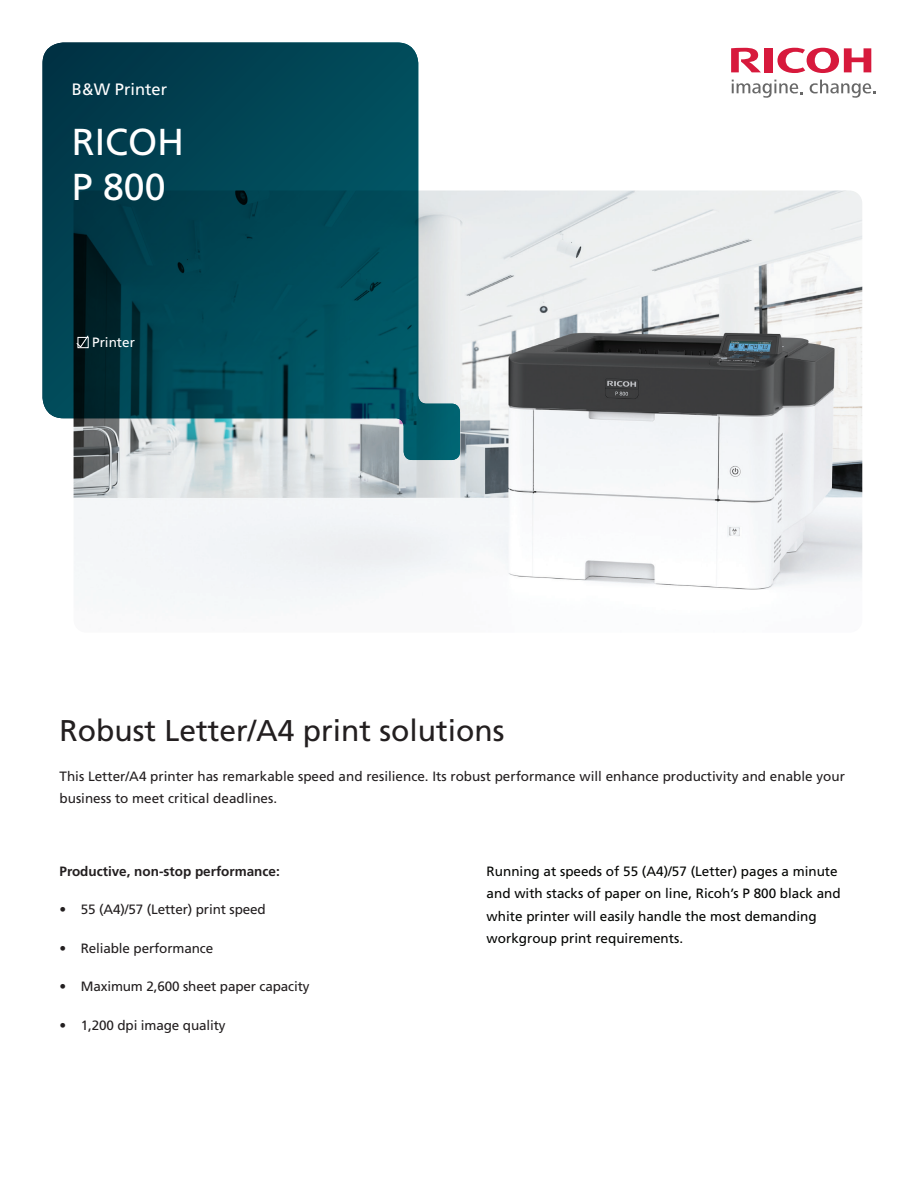
<style>
.page{position:relative;width:918px;height:1188px;background:#fff}
.page>*{position:absolute;margin:0;border:0;box-sizing:border-box;transform-origin:0 0}
.Balloon_-_Large{font:37.5px "Frutiger LT Std";color:#fff}
.t1{font:30px "Frutiger LT Std";color:#231f20}
.Balloon_-_Medium{font:16.5px "Frutiger LT Std";color:#fff}
.Body{font:13.5px/22.5px "Frutiger LT Std";color:#040503}
.Body-2{font:13.5px/22.5px "Frutiger LT Std";color:#231f20}
.Bullets{font:13.5px "Frutiger LT Std";letter-spacing:-.01em;color:#231f20}
.Body-3{font:700 13.5px "Frutiger LT Std";color:#231f20}
.Balloon_-_Small{font:13.5px "Frutiger LT Std";color:#fff}
</style>
<div class="page">
<img style="left:74px;top:191px;width:788px;height:420px">
<svg style="left:43px;top:43px;width:417px;height:417px;background:#265f6b"></svg>
<svg style="left:76px;top:335px;width:13px;height:14px"></svg>
<div style="left:78px;top:337px;width:10px;height:11px;border:1px solid #fff"></div>
<svg style="left:777px;top:48px;width:94px;height:25px"></svg>
<div style="left:765px;top:48px;width:8px;height:24px;background:#d7193c"></div>
<svg style="left:731px;top:48px;width:30px;height:24px"></svg>
<svg style="left:732px;top:80px;width:71px;height:18px"></svg>
<svg style="left:810px;top:80px;width:66px;height:18px"></svg>
<p class="Balloon_-_Medium" style="left:72px;top:80px;width:97px">B&amp;W Printer</p>
<p class="Balloon_-_Large" style="left:72px;top:120px;width:114px">RICOH</p>
<p class="Balloon_-_Large" style="left:72px;top:165px;width:95px">P 800</p>
<p class="Balloon_-_Small" style="left:92px;top:334px;width:44px">Printer</p>
<p class="t1" style="left:60px;top:713px;width:447px">Robust Letter/A4 print solutions</p>
<p class="Body-2" style="left:60px;top:765px;width:787px">This Letter/A4 printer has remarkable speed and resilience. Its robust performance will enhance productivity and enable your business to meet critical deadlines.</p>
<p class="Body-3" style="left:60px;top:863px;width:222px">Productive, non-stop performance:</p>
<p class="Bullets" style="left:60px;top:901px;width:208px">• 55 (A4)/57 (Letter) print speed</p>
<p class="Bullets" style="left:60px;top:940px;width:155px">• Reliable performance</p>
<p class="Bullets" style="left:60px;top:978px;width:252px">• Maximum 2,600 sheet paper capacity</p>
<p class="Bullets" style="left:60px;top:1017px;width:168px">• 1,200 dpi image quality</p>
<p class="Body" style="left:487px;top:860px;width:356px">Running at speeds of 55 (A4)/57 (Letter) pages a minute and with stacks of paper on line, Ricoh’s P 800 black and white printer will easily handle the most demanding workgroup print requirements.</p>
</div>
